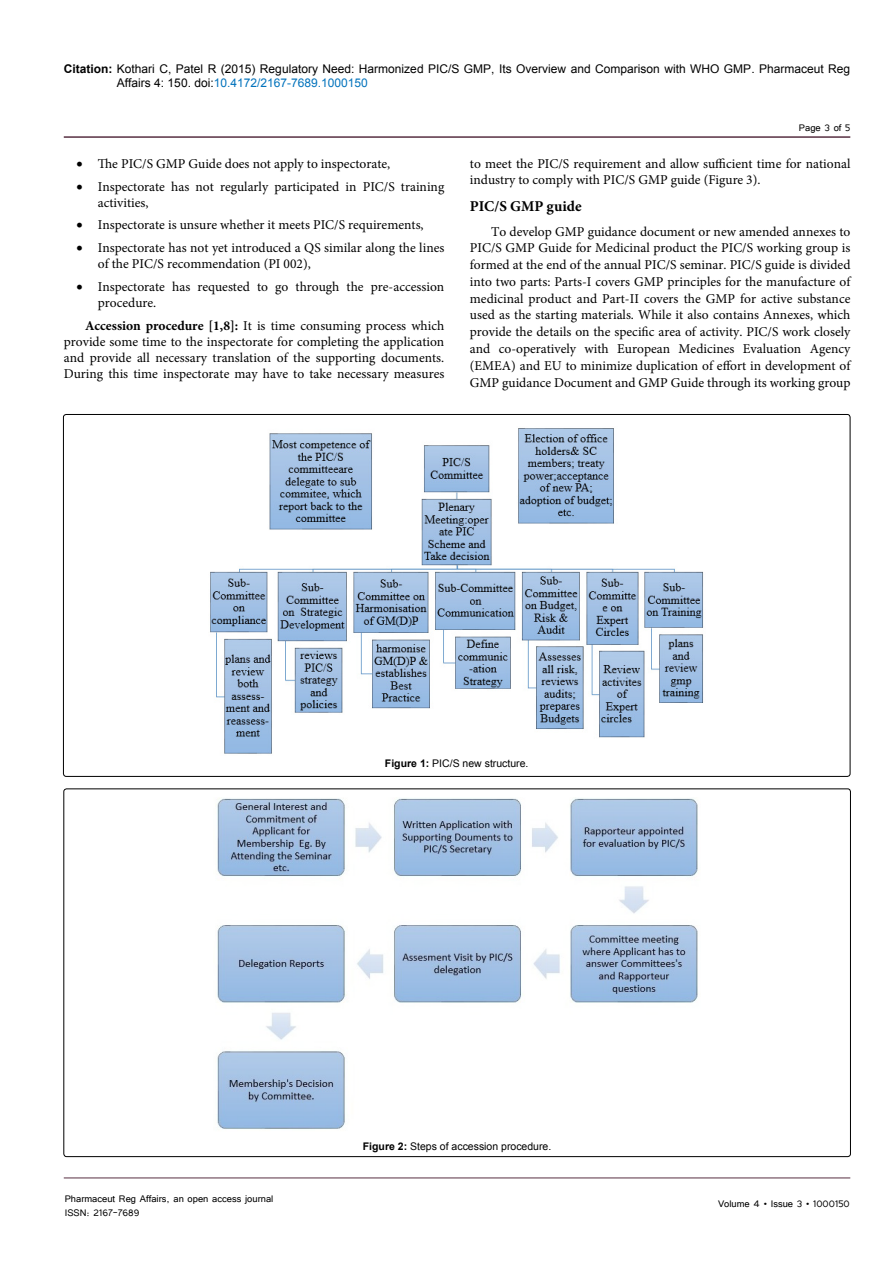
<style>
.page{position:relative;width:893px;height:1263px;background:#fff}
.page>*{position:absolute;margin:0;border:0;box-sizing:border-box;transform-origin:0 0}
.t1{font:700 15px "Minion Pro";color:#000}
.t2{font:13.5px/16.8px "Minion Pro";color:#000}
.t3{font:12px/14.4px "Arial";color:#000}
.t4{font:12px/14.4px "Tunga";color:#000}
.t5{font:10.5px "Arial";color:#000}
.s1{font-weight:700}
.s2{color:#0072bc}
</style>
<div class="page">
<hr style="left:64px;top:1178px;width:786px;height:1px;background:#572f42">
<hr style="left:64px;top:136px;width:786px;height:2px;background:#572f42">
<img style="left:210px;top:428px;width:493px;height:326px">
<img style="left:217px;top:798px;width:481px;height:331px">
<p class="t3" style="left:117px;top:61px;width:735px;text-indent:-53px"><span class="s1">Citation:</span> Kothari C, Patel R (2015) Regulatory Need: Harmonized PIC/S GMP, Its Overview and Comparison with WHO GMP. Pharmaceut Reg<br>Affairs 4: 150. doi:<span class="s2">10.4172/2167-7689.1000150</span></p>
<p class="t4" style="left:799px;top:119px;width:53px">Page 3 of 5</p>
<p class="t2" style="left:77px;top:155px;width:315px">• The PIC/S GMP Guide does not apply to inspectorate,</p>
<p class="t2" style="left:98px;top:178px;width:348px;line-height:16.2px;text-indent:-21px">• Inspectorate has not regularly participated in PIC/S training activities,</p>
<p class="t2" style="left:77px;top:217px;width:349px">• Inspectorate is unsure whether it meets PIC/S requirements,</p>
<p class="t2" style="left:98px;top:240px;width:348px;line-height:16.2px;text-indent:-21px">• Inspectorate has not yet introduced a QS similar along the lines of the PIC/S recommendation (PI 002),</p>
<p class="t2" style="left:98px;top:278px;width:348px;line-height:16.2px;text-indent:-21px">• Inspectorate has requested to go through the pre-accession procedure.</p>
<p class="t2" style="left:64px;top:317px;width:382px;line-height:16.2px;text-align:justify;text-indent:21px"><span class="s1">Accession procedure [1,8]:</span> It is time consuming process which provide some time to the inspectorate for completing the application and provide all necessary translation of the supporting documents.<br>During this time inspectorate may have to take necessary measures</p>
<p class="t2" style="left:470px;top:156px;width:382px;line-height:16.2px">to meet the PIC/S requirement and allow sufficient time for national industry to comply with PIC/S GMP guide (Figure 3).</p>
<p class="t1" style="left:470px;top:195px;width:113px">PIC/S GMP guide</p>
<p class="t2" style="left:470px;top:223px;width:382px;text-align:justify;text-indent:21px">To develop GMP guidance document or new amended annexes to PIC/S GMP Guide for Medicinal product the PIC/S working group is formed at the end of the annual PIC/S seminar. PIC/S guide is divided into two parts: Parts-I covers GMP principles for the manufacture of medicinal product and Part-II covers the GMP for active substance used as the starting materials. While it also contains Annexes, which provide the details on the specific area of activity. PIC/S work closely and co-operatively with European Medicines Evaluation Agency (EMEA) and EU to minimize duplication of effort in development of GMP guidance Document and GMP Guide through its working group</p>
<p class="t5" style="left:385px;top:756px;width:145px"><span class="s1">Figure 1:</span> PIC/S new structure.</p>
<p class="t4" style="left:65px;top:1190px;width:210px">Pharmaceut Reg Affairs, an open access journal<br>ISSN: 2167-7689</p>
<p class="t5" style="left:363px;top:1139px;width:190px"><span class="s1">Figure 2:</span> Steps of accession procedure.</p>
<p class="t4" style="left:718px;top:1196px;width:133px">Volume 4 • Issue 3 • 1000150</p>
</div>
